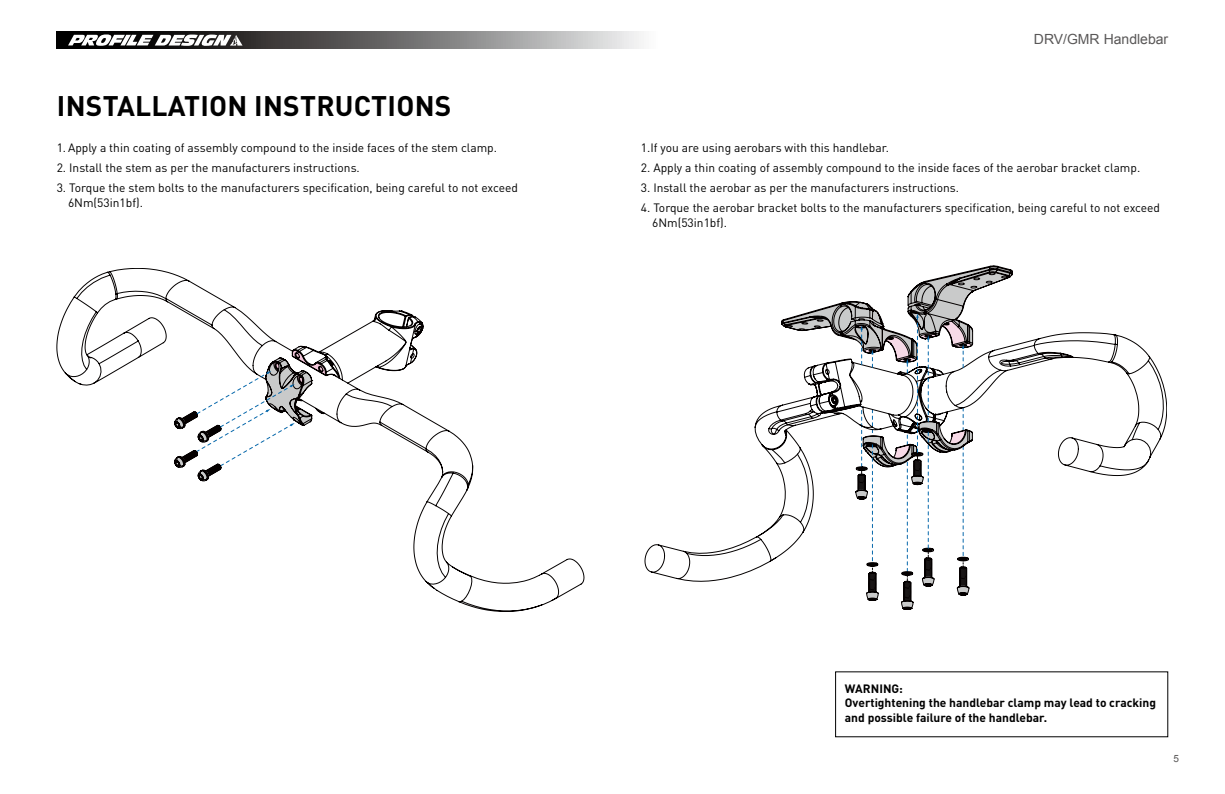
<style>
.page{position:relative;width:1225px;height:794px;background:#fff}
.page>*{position:absolute;margin:0;border:0;box-sizing:border-box;transform-origin:0 0}
.t1{font:700 28px "DIN Pro";letter-spacing:.01em;color:#000}
.t2{font:14px "Arial";color:#595757}
.t3{font:12px/14.4px "DIN Pro";color:#000}
.t4{font:700 12px/14.4px "DIN Pro";color:#000}
.t5{font:10px "Arial";color:#595757}
</style>
<div class="page">
<svg style="left:57px;top:32px;width:584px;height:17px;background:#767575"></svg>
<svg style="left:68px;top:34px;width:174px;height:12px"></svg>
<svg style="left:57px;top:268px;width:527px;height:343px"></svg>
<svg style="left:173px;top:349px;width:152px;height:132px"></svg>
<svg style="left:645px;top:270px;width:521px;height:312px"></svg>
<svg style="left:781px;top:266px;width:231px;height:343px"></svg>
<h1 class="t1" style="left:57px;top:82px;width:396px">INSTALLATION INSTRUCTIONS</h1>
<p class="t3" style="left:57px;top:139px;width:442px">1. Apply a thin coating of assembly compound to the inside faces of the stem clamp.</p>
<p class="t3" style="left:57px;top:159px;width:305px">2. Install the stem as per the manufacturers instructions.</p>
<p class="t3" style="left:68px;top:179px;width:451px;text-indent:-11px">3. Torque the stem bolts to the manufacturers specification, being careful to not exceed<br>6Nm(53in1bf).</p>
<p class="t2" style="left:1034px;top:30px;width:136px">DRV/GMR Handlebar</p>
<p class="t3" style="left:641px;top:139px;width:250px">1.If you are using aerobars with this handlebar.</p>
<p class="t3" style="left:641px;top:159px;width:501px">2. Apply a thin coating of assembly compound to the inside faces of the aerobar bracket clamp.</p>
<p class="t3" style="left:641px;top:179px;width:320px">3. Install the aerobar as per the manufacturers instructions.</p>
<p class="t3" style="left:652px;top:199px;width:509px;text-indent:-11px">4. Torque the aerobar bracket bolts to the manufacturers specification, being careful to not exceed<br>6Nm(53in1bf).</p>
<p class="t4" style="left:845px;top:680px;width:313px">WARNING:<br>Overtightening the handlebar clamp may lead to cracking and possible failure of the handlebar.</p>
<p class="t5" style="left:1173px;top:752px;width:7px">5</p>
</div>
